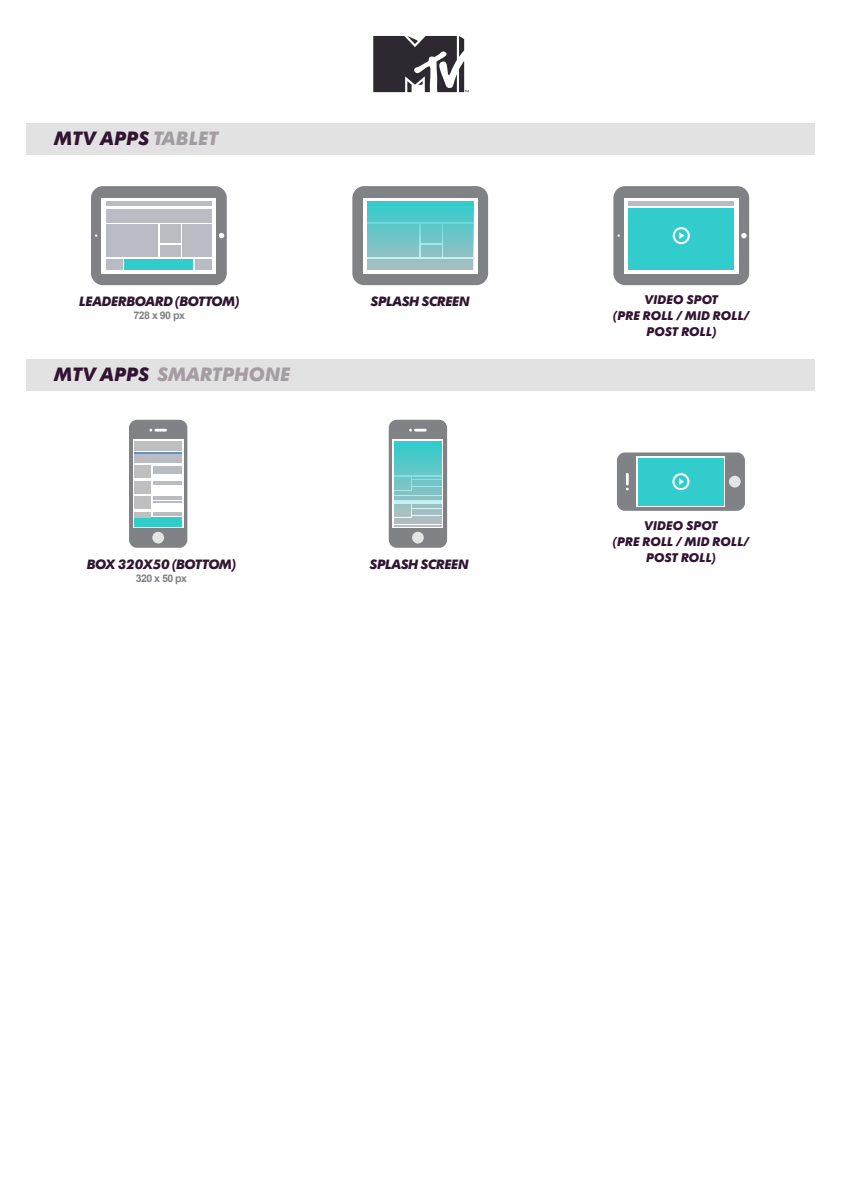
<style>
.page{position:relative;width:842px;height:1191px;background:#fff}
.page>*{position:absolute;margin:0;border:0;box-sizing:border-box;transform-origin:0 0}
.t1{font:italic 700 20px "Futura MTV";letter-spacing:-.025em;color:#a49ba4}
.t2{font:italic 700 20px "Futura MTV";letter-spacing:-.025em;color:#321432}
.t3{font:italic 700 14px "Futura MTV";letter-spacing:-.05em;color:#301730}
.t4{font:italic 700 13px/15.6px "Futura MTV";letter-spacing:-.025em;color:#321432;text-align:center}
.t5{font:700 10.5px "Arial";letter-spacing:-.05em;color:#808286}
.s1{color:#a49ba4}
.s2{color:#321432}
</style>
<div class="page">
<div style="left:27px;top:359px;width:788px;height:31px;background:#e2e2e2"></div>
<div style="left:27px;top:123px;width:788px;height:31px;background:#e2e2e2"></div>
<div style="left:389px;top:420px;width:58px;height:128px;background:#808286;border-radius:8px"></div>
<div style="left:393px;top:439px;width:50px;height:89px;background:linear-gradient(to right,#3cc,#3cc)"></div>
<div style="left:412px;top:532px;width:12px;height:11px;background:#e5e5e5;border-radius:50%"></div>
<svg style="left:409px;top:429px;width:18px;height:2px"></svg>
<svg style="left:394px;top:442px;width:48px;height:84px;background:#7ccacb"></svg>
<div style="left:613px;top:186px;width:136px;height:99px;background:#808286;border-radius:12px"></div>
<svg style="left:624px;top:198px;width:115px;height:75px;background:#eef7f8"></svg>
<svg style="left:741px;top:233px;width:6px;height:5px"></svg>
<hr style="left:628px;top:202px;width:106px;height:4px;background:#b9bcc2">
<div style="left:628px;top:209px;width:106px;height:61px;background:#3cc"></div>
<svg style="left:673px;top:227px;width:17px;height:17px"></svg>
<div style="left:91px;top:186px;width:136px;height:99px;background:#808286;border-radius:12px"></div>
<svg style="left:102px;top:198px;width:114px;height:75px;background:#f5f6f7"></svg>
<svg style="left:219px;top:233px;width:5px;height:5px"></svg>
<hr style="left:106px;top:202px;width:106px;height:4px;background:#b9bcc2">
<div style="left:106px;top:209px;width:106px;height:13px;background:#b9bcc2"></div>
<div style="left:106px;top:224px;width:51px;height:33px;background:#b9bcc2"></div>
<div style="left:160px;top:224px;width:20px;height:18px;background:#b9bcc2"></div>
<div style="left:160px;top:245px;width:20px;height:12px;background:#b9bcc2"></div>
<div style="left:182px;top:224px;width:30px;height:33px;background:#b9bcc2"></div>
<div style="left:195px;top:259px;width:17px;height:11px;background:#b9bcc2"></div>
<div style="left:106px;top:259px;width:17px;height:11px;background:#b9bcc2"></div>
<div style="left:125px;top:259px;width:68px;height:11px;background:#3cc"></div>
<div style="left:352px;top:186px;width:136px;height:99px;background:#808286;border-radius:12px"></div>
<svg style="left:363px;top:198px;width:114px;height:75px"></svg>
<svg style="left:367px;top:202px;width:106px;height:68px;background:#6fc7c9"></svg>
<div style="left:129px;top:420px;width:58px;height:128px;background:#808286;border-radius:8px"></div>
<svg style="left:133px;top:439px;width:51px;height:89px;background:#ebf0f2"></svg>
<div style="left:152px;top:532px;width:12px;height:11px;background:#e5e5e5;border-radius:50%"></div>
<svg style="left:149px;top:429px;width:18px;height:2px"></svg>
<div style="left:134px;top:441px;width:48px;height:9px;background:#bfbfbf"></div>
<div style="left:134px;top:517px;width:48px;height:9px;background:#3cc"></div>
<div style="left:134px;top:466px;width:17px;height:12px;background:#bfbfbf"></div>
<div style="left:134px;top:481px;width:17px;height:12px;background:#bfbfbf"></div>
<div style="left:134px;top:496px;width:17px;height:12px;background:#bfbfbf"></div>
<hr style="left:134px;top:459px;width:48px;height:4px;background:#b9bcc2">
<hr style="left:134px;top:453px;width:48px;height:1px;background:#6790c3">
<hr style="left:134px;top:454px;width:48px;height:1px;background:#b9bcc2">
<hr style="left:134px;top:456px;width:48px;height:2px;background:#b9bcc2">
<div style="left:134px;top:512px;width:17px;height:5px;background:#bfbfbf"></div>
<svg style="left:153px;top:481px;width:29px;height:1px"></svg>
<hr style="left:153px;top:483px;width:29px;height:2px;background:#b9bcc2">
<svg style="left:153px;top:466px;width:29px;height:7px"></svg>
<hr style="left:153px;top:496px;width:29px;height:2px;background:#b9bcc2">
<svg style="left:153px;top:499px;width:29px;height:3px"></svg>
<svg style="left:153px;top:512px;width:29px;height:3px"></svg>
<div style="left:617px;top:452px;width:128px;height:59px;background:#808286;border-radius:8px"></div>
<svg style="left:636px;top:456px;width:89px;height:51px"></svg>
<div style="left:729px;top:476px;width:12px;height:11px;background:#e5e5e5;border-radius:50%"></div>
<svg style="left:626px;top:473px;width:3px;height:17px"></svg>
<div style="left:638px;top:458px;width:85px;height:47px;background:#3cc"></div>
<svg style="left:672px;top:473px;width:17px;height:17px"></svg>
<svg style="left:373px;top:36px;width:96px;height:56px"></svg>
<h1 class="t2" style="left:54px;top:126px;width:167px">MTV APPS <span class="s1">TABLET</span></h1>
<p class="t3" style="left:79px;top:293px;width:162px">LEADERBOARD (BOTTOM)</p>
<p class="t5" style="left:133px;top:308px;width:53px">728 x 90 px</p>
<h1 class="t1" style="left:54px;top:362px;width:238px"><span class="s2">MTV APPS</span> SMARTPHONE</h1>
<p class="t3" style="left:87px;top:556px;width:151px">BOX 320X50 (BOTTOM)</p>
<p class="t5" style="left:136px;top:571px;width:53px">320 x 50 px</p>
<p class="t3" style="left:370px;top:293px;width:101px">SPLASH SCREEN</p>
<p class="t3" style="left:369px;top:556px;width:101px">SPLASH SCREEN</p>
<p class="t4" style="left:613px;top:292px;width:138px">VIDEO SPOT<br>(PRE ROLL / MID ROLL/<br>POST ROLL)</p>
<p class="t4" style="left:612px;top:518px;width:138px">VIDEO SPOT<br>(PRE ROLL / MID ROLL/<br>POST ROLL)</p>
</div>
